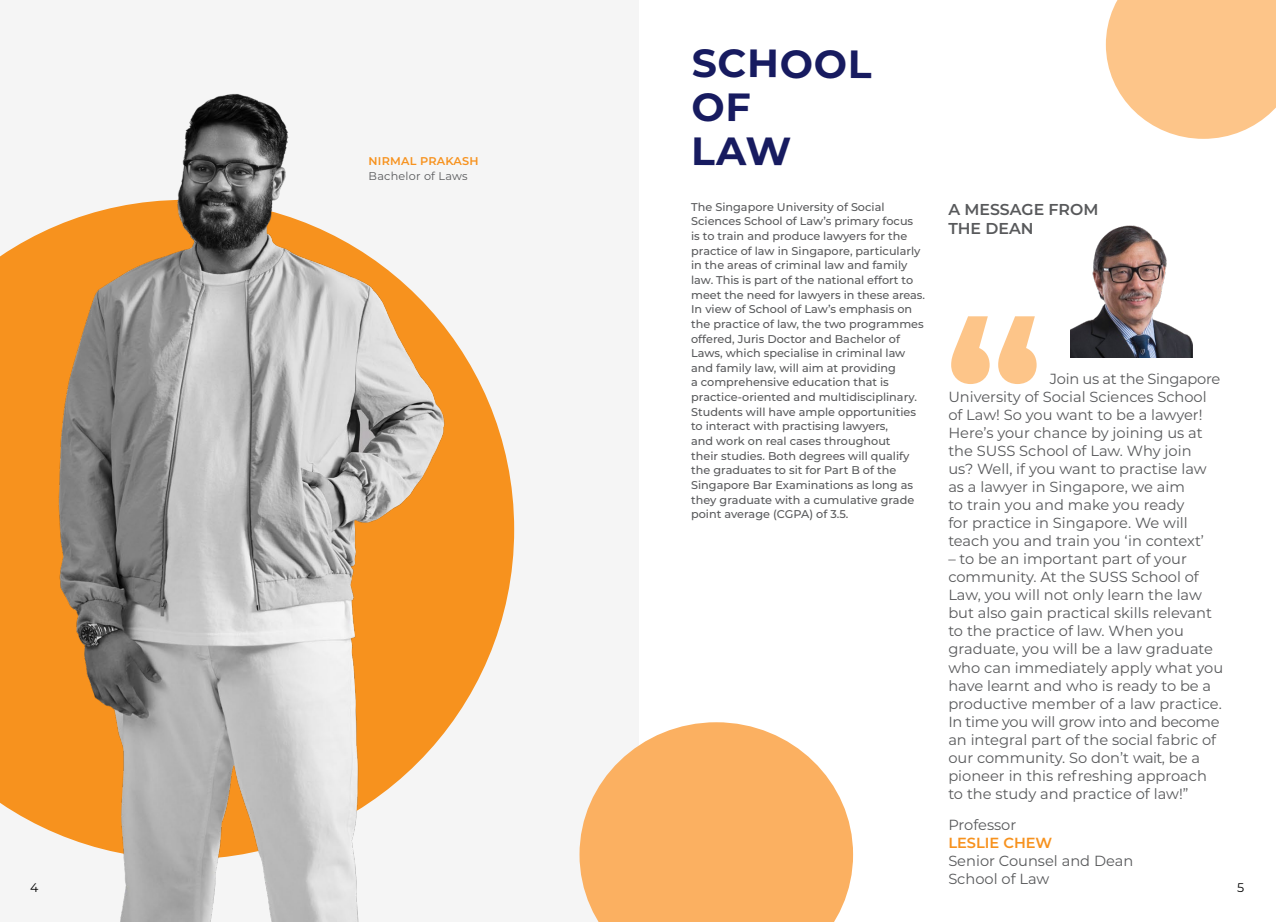
<style>
.page{position:relative;width:1276px;height:922px;background:#fff}
.page>*{position:absolute;margin:0;border:0;box-sizing:border-box;transform-origin:0 0}
.t1{font:700 199.12px "Montserrat";color:#fdc589}
.t2{font:700 39.38px/43.8px "Montserrat";letter-spacing:.015em;color:#171b60}
.t3{font:600 15.75px/19.1px "Montserrat";color:#58595b}
.t4{font:14.62px/18px "Montserrat";color:#58595b}
.t5{font:600 14.62px "Montserrat";color:#f7921e}
.t6{font:12.5px "Montserrat";color:#000}
.t7{font:500 11.25px/14.6px "Montserrat";color:#58595b}
.t8{font:11.25px "Montserrat";letter-spacing:.02em;color:#58595b}
.t9{font:600 11.25px "Montserrat";letter-spacing:.02em;color:#f7921e}
</style>
<div class="page">
<div style="left:0;top:0;width:638px;height:921px;background:#f5f5f5"></div>
<svg style="left:1106px;top:0;width:170px;height:139px;background:#fdcc98"></svg>
<svg style="left:593px;top:722px;width:260px;height:199px;background:#fbba75"></svg>
<img style="left:0;top:94px;width:593px;height:827px">
<img style="left:1070px;top:225px;width:122px;height:132px">
<p class="t9" style="left:369px;top:153px;width:112px">NIRMAL PRAKASH</p>
<p class="t8" style="left:369px;top:168px;width:101px">Bachelor of Laws</p>
<h2 class="t2" style="left:691px;top:40px;width:182px">SCHOOL<br>OF<br>LAW</h2>
<p class="t7" style="left:691px;top:199px;width:235px">The Singapore University of Social Sciences School of Law’s primary focus<br>is to train and produce lawyers for the practice of law in Singapore, particularly in the areas of criminal law and family law. This is part of the national effort to meet the need for lawyers in these areas.<br>In view of School of Law’s emphasis on the practice of law, the two programmes offered, Juris Doctor and Bachelor of Laws, which specialise in criminal law and family law, will aim at providing<br>a comprehensive education that is practice-oriented and multidisciplinary.<br>Students will have ample opportunities to interact with practising lawyers,<br>and work on real cases throughout<br>their studies. Both degrees will qualify the graduates to sit for Part B of the Singapore Bar Examinations as long as they graduate with a cumulative grade point average (CGPA) of 3.5.</p>
<p class="t3" style="left:948px;top:199px;width:152px">A MESSAGE FROM<br>THE DEAN</p>
<h1 class="t1" style="left:944px;top:250px;width:101px">“</h1>
<p class="t4" style="left:948px;top:369px;width:273px;text-indent:101px">Join us at the Singapore<br>University of Social Sciences School of Law! So you want to be a lawyer!<br>Here’s your chance by joining us at the SUSS School of Law. Why join us? Well, if you want to practise law as a lawyer in Singapore, we aim<br>to train you and make you ready<br>for practice in Singapore. We will teach you and train you ‘in context’</p>
<p class="t4" style="left:948px;top:549px;width:276px">– to be an important part of your community. At the SUSS School of Law, you will not only learn the law but also gain practical skills relevant to the practice of law. When you graduate, you will be a law graduate who can immediately apply what you have learnt and who is ready to be a productive member of a law practice.<br>In time you will grow into and become an integral part of the social fabric of our community. So don’t wait, be a pioneer in this refreshing approach to the study and practice of law!”</p>
<p class="t4" style="left:948px;top:814px;width:70px">Professor</p>
<p class="t5" style="left:948px;top:832px;width:105px">LESLIE CHEW</p>
<p class="t4" style="left:948px;top:850px;width:186px">Senior Counsel and Dean<br>School of Law</p>
<p class="t6" style="left:30px;top:879px;width:10px">4</p>
<p class="t6" style="left:1237px;top:879px;width:9px">5</p>
</div>
